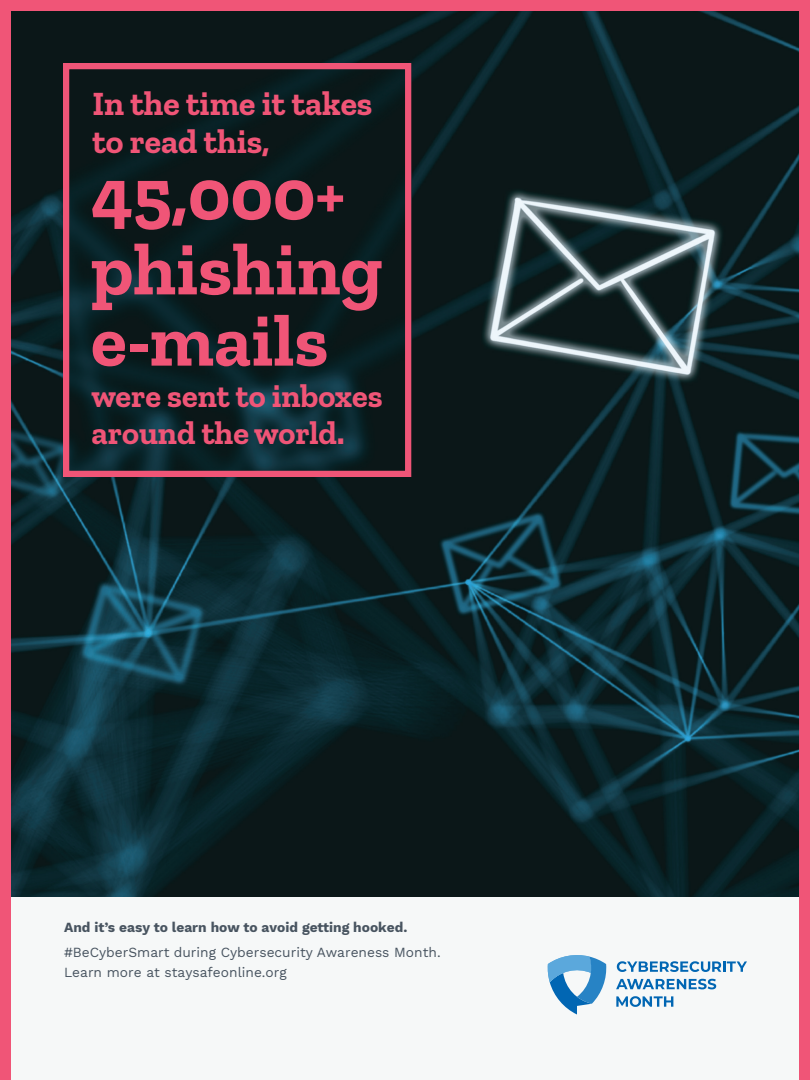
<style>
.page{position:relative;width:810px;height:1080px;background:#f05577}
.page>*{position:absolute;margin:0;border:0;box-sizing:border-box;transform-origin:0 0}
.t1{font:700 73.75px/73.1px "Zilla Slab";color:#f05577}
.t2{font:700 33.75px/37.5px "Zilla Slab";color:#f05577}
.t3{font:700 32.38px/36.2px "Zilla Slab";color:#f05577}
.t4{font:13.75px/19.2px "Work Sans";color:#485460}
.t5{font:700 13.75px "Work Sans";color:#485460}
</style>
<div class="page">
<div style="left:11px;top:896px;width:788px;height:184px;background:#f6f8f8"></div>
<img style="left:11px;top:11px;width:788px;height:885px">
<img style="left:70px;top:70px;width:334px;height:400px">
<div style="left:63px;top:63px;width:348px;height:414px;border:6px solid #f05577"></div>
<svg style="left:547px;top:955px;width:60px;height:60px"></svg>
<svg style="left:617px;top:961px;width:130px;height:11px"></svg>
<svg style="left:616px;top:979px;width:100px;height:10px"></svg>
<svg style="left:616px;top:996px;width:57px;height:11px"></svg>
<h2 class="t2" style="left:92px;top:86px;width:281px">In the time it takes to read this,</h2>
<h1 class="t1" style="left:91px;top:159px;width:293px">45,000+ phishing e-mails</h1>
<h3 class="t3" style="left:91px;top:379px;width:293px">were sent to inboxes around the world.</h3>
<p class="t5" style="left:64px;top:917px;width:345px">And it’s easy to learn how to avoid getting hooked.</p>
<p class="t4" style="left:64px;top:942px;width:378px">#BeCyberSmart during Cybersecurity Awareness Month.<br>Learn more at staysafeonline.org</p>
</div>
